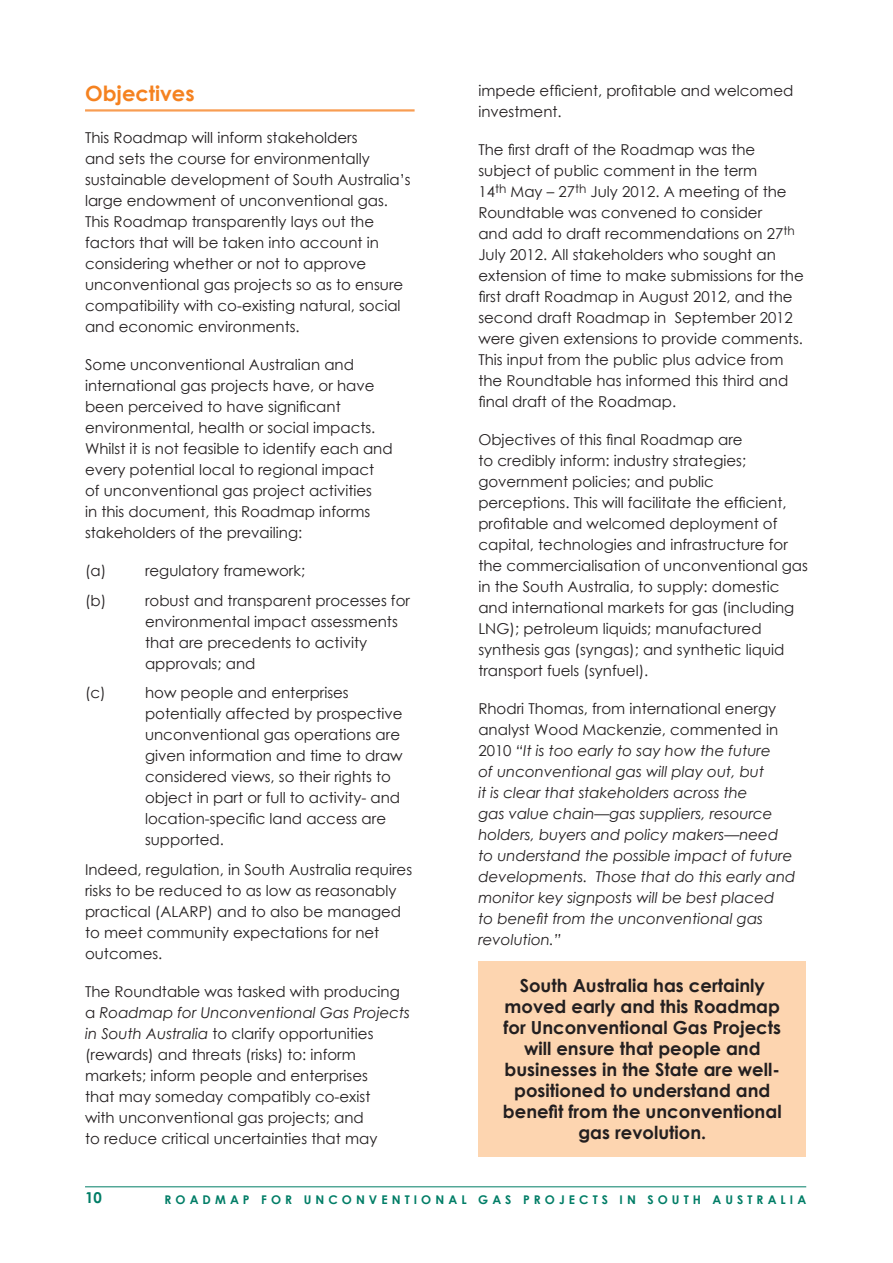
<style>
.page{position:relative;width:893px;height:1263px;background:#fff}
.page>*{position:absolute;margin:0;border:0;box-sizing:border-box;transform-origin:0 0}
.head_2{font:700 21px "Century Gothic";color:#f58220}
.body{font:700 18px/21px "Century Gothic";color:#231f20;text-align:center}
.body-2{font:15px/21px "Century Gothic";color:#231f20}
.body-3{font:italic 15px/21px "Century Gothic";color:#231f20}
.boby_abc{font:15px/21px "Century Gothic";color:#231f20}
.t1{font:700 15px "Century Gothic";color:#007d66}
.t2{font:700 12px "Century Gothic";letter-spacing:.34em;color:#007d66}
.s1{font-style:italic}
.s2{font-style:normal}
</style>
<div class="page">
<hr style="left:85px;top:1186px;width:721px;height:1px;background:#007d66">
<hr style="left:85px;top:109px;width:330px;height:3px;background:#f89d53">
<div style="left:478px;top:961px;width:328px;height:196px;background:#fdd5b0"></div>
<p class="head_2" style="left:85px;top:77px;width:111px">Objectives</p>
<p class="body-2" style="left:85px;top:127px;width:327px">This Roadmap will inform stakeholders<br>and sets the course for environmentally sustainable development of South Australia’s large endowment of unconventional gas.<br>This Roadmap transparently lays out the factors that will be taken into account in considering whether or not to approve unconventional gas projects so as to ensure compatibility with co-existing natural, social and economic environments.</p>
<p class="body-2" style="left:85px;top:354px;width:309px">Some unconventional Australian and international gas projects have, or have been perceived to have significant environmental, health or social impacts.<br>Whilst it is not feasible to identify each and every potential local to regional impact<br>of unconventional gas project activities<br>in this document, this Roadmap informs stakeholders of the prevailing:</p>
<p class="boby_abc" style="left:85px;top:560px;width:23px">(a)</p>
<p class="boby_abc" style="left:145px;top:560px;width:162px">regulatory framework;</p>
<p class="boby_abc" style="left:85px;top:589px;width:23px">(b)</p>
<p class="boby_abc" style="left:145px;top:589px;width:266px">robust and transparent processes for environmental impact assessments that are precedents to activity approvals; and</p>
<p class="boby_abc" style="left:85px;top:682px;width:22px">(c)</p>
<p class="boby_abc" style="left:145px;top:682px;width:259px">how people and enterprises potentially affected by prospective unconventional gas operations are given information and time to draw considered views, so their rights to object in part or full to activity- and location-specific land access are supported.</p>
<p class="body-2" style="left:85px;top:858px;width:329px">Indeed, regulation, in South Australia requires risks to be reduced to as low as reasonably practical (ALARP) and to also be managed to meet community expectations for net outcomes.</p>
<p class="body-2" style="left:85px;top:980px;width:327px">The Roundtable was tasked with producing a <span class="s1">Roadmap for Unconventional Gas Projects in South Australia</span> to clarify opportunities (rewards) and threats (risks) to: inform markets; inform people and enterprises<br>that may someday compatibly co-exist<br>with unconventional gas projects; and<br>to reduce critical uncertainties that may</p>
<p class="body-2" style="left:478px;top:80px;width:317px">impede efficient, profitable and welcomed investment.</p>
<p class="body-2" style="left:478px;top:139px;width:327px">The first draft of the Roadmap was the subject of public comment in the term<br>14<sup>th</sup> May – 27<sup>th</sup> July 2012. A meeting of the Roundtable was convened to consider<br>and add to draft recommendations on 27<sup>th </sup>July 2012. All stakeholders who sought an extension of time to make submissions for the first draft Roadmap in August 2012, and the second draft Roadmap in September 2012 were given extensions to provide comments.<br>This input from the public plus advice from the Roundtable has informed this third and final draft of the Roadmap.</p>
<p class="body-2" style="left:478px;top:429px;width:331px">Objectives of this final Roadmap are<br>to credibly inform: industry strategies; government policies; and public perceptions. This will facilitate the efficient, profitable and welcomed deployment of capital, technologies and infrastructure for the commercialisation of unconventional gas in the South Australia, to supply: domestic and international markets for gas (including LNG); petroleum liquids; manufactured synthesis gas (syngas); and synthetic liquid transport fuels (synfuel).</p>
<p class="body-3" style="left:478px;top:698px;width:319px"><span class="s2">Rhodri Thomas, from international energy analyst Wood Mackenzie, commented in 2010</span> “It is too early to say how the future<br>of unconventional gas will play out, but<br>it is clear that stakeholders across the<br>gas value chain—gas suppliers, resource holders, buyers and policy makers—need to understand the possible impact of future developments. Those that do this early and monitor key signposts will be best placed<br>to benefit from the unconventional gas revolution.”</p>
<p class="body" style="left:503px;top:974px;width:280px">South Australia has certainly moved early and this Roadmap for Unconventional Gas Projects will ensure that people and businesses in the State are well&shy;positioned to understand and benefit from the unconventional gas revolution.</p>
<p class="t1" style="left:85px;top:1186px;width:18px">10</p>
<p class="t2" style="left:164px;top:1190px;width:643px">ROADMAP FOR UNCONVENTIONAL GAS PROJECTS IN SOUTH AUSTRALIA</p>
</div>
